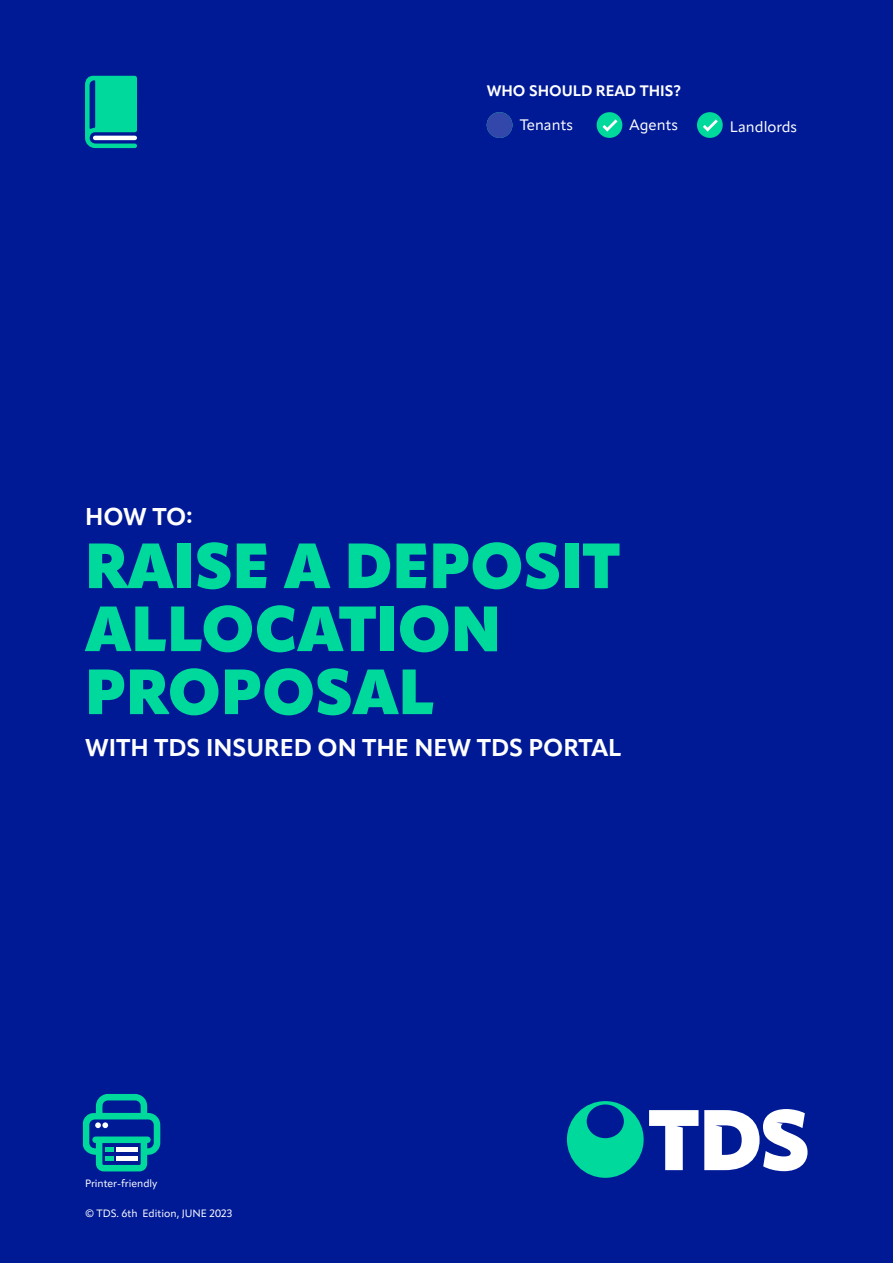
<style>
.page{position:relative;width:893px;height:1263px;background:#001a96}
.page>*{position:absolute;margin:0;border:0;box-sizing:border-box;transform-origin:0 0}
.t1{font:900 63px/63px "Apparat";color:#00d99c}
.t2{font:700 24px "Apparat";color:#fff}
.t3{font:15px "Apparat";color:#fff}
.t4{font:700 15px "Apparat";color:#fff}
.t5{font:10.5px "Apparat";color:#fff}
</style>
<div class="page">
<div style="left:597px;top:112px;width:25px;height:26px;background:#00d99c;border-radius:50%"></div>
<svg style="left:602px;top:117px;width:18px;height:17px"></svg>
<svg style="left:697px;top:112px;width:26px;height:26px"></svg>
<svg style="left:700px;top:117px;width:21px;height:17px"></svg>
<svg style="left:83px;top:1094px;width:77px;height:77px"></svg>
<svg style="left:649px;top:1109px;width:158px;height:62px"></svg>
<div style="left:567px;top:1101px;width:77px;height:77px;background:#00d99c;border-radius:50%"></div>
<div style="left:587px;top:1104px;width:37px;height:34px;background:#001a96;border-radius:50%"></div>
<svg style="left:85px;top:76px;width:52px;height:72px;background:#0dbaa0"></svg>
<div style="left:487px;top:112px;width:25px;height:26px;background:#3347ab;border-radius:50%"></div>
<h3 class="t4" style="left:487px;top:82px;width:196px">WHO SHOULD READ THIS?</h3>
<h3 class="t3" style="left:520px;top:116px;width:55px">Tenants</h3>
<h3 class="t3" style="left:630px;top:116px;width:50px">Agents</h3>
<h3 class="t3" style="left:730px;top:118px;width:69px">Landlords</h3>
<h2 class="t2" style="left:85px;top:502px;width:109px">HOW TO:</h2>
<h1 class="t1" style="left:85px;top:535px;width:537px">RAISE A DEPOSIT<br>ALLOCATION<br>PROPOSAL</h1>
<h2 class="t2" style="left:85px;top:733px;width:538px">WITH TDS INSURED ON THE NEW TDS PORTAL</h2>
<p class="t5" style="left:85px;top:1177px;width:74px">Printer-friendly</p>
<p class="t5" style="left:85px;top:1207px;width:149px">© TDS. 6th Edition, JUNE 2023</p>
</div>
